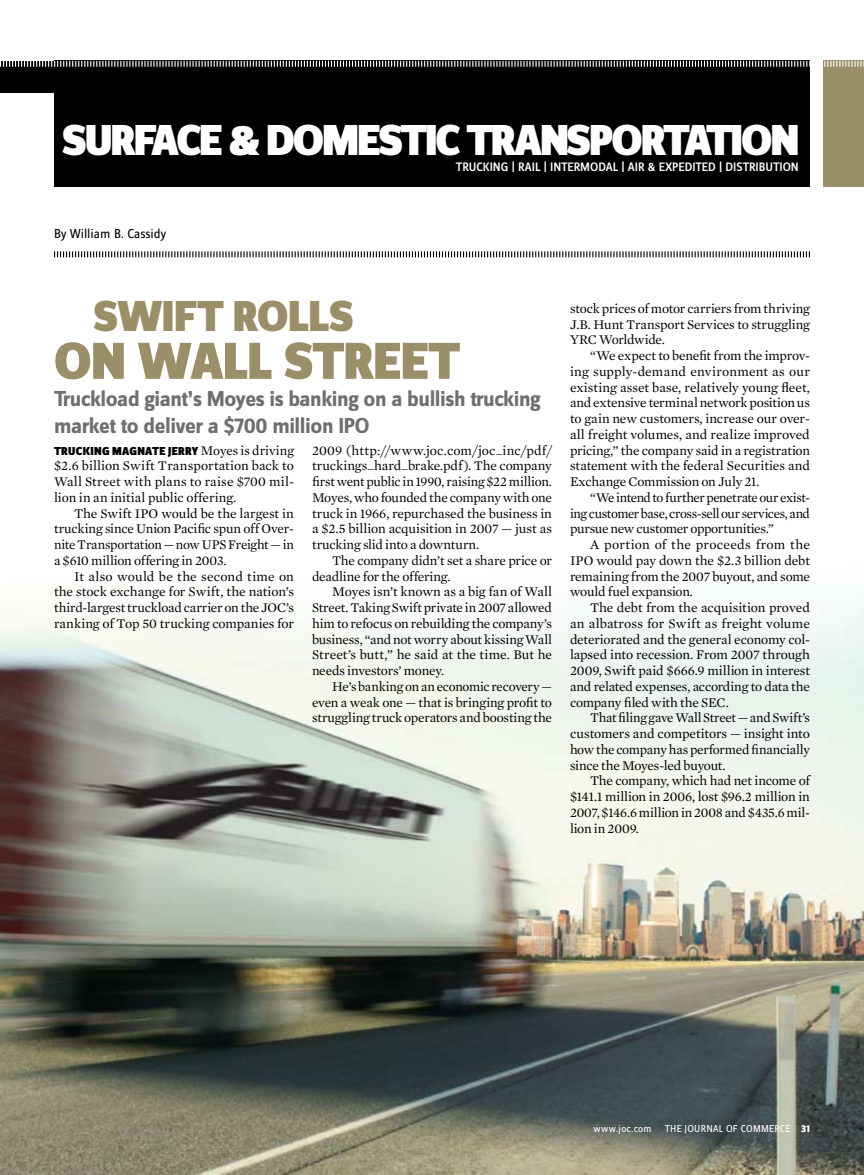
<style>
.page{position:relative;width:864px;height:1175px;background:#fff}
.page>*{position:absolute;margin:0;border:0;box-sizing:border-box;transform-origin:0 0}
.t1{font:900 54px "Zine Sans Dis";letter-spacing:-.015em;color:#9a8f68}
.t2{font:900 45px "Zine Sans Dis";letter-spacing:-.045em;color:#fff}
.t3{font:900 45px "Zine Sans Dis";letter-spacing:-.01em;color:#9a8f68}
.t4{font:700 22.5px/27px "Zine Sans Dis";letter-spacing:-.02em;color:#6d6f71}
.t5{font:13.5px/15.8px "Mercury Text G1 Roman";letter-spacing:-.015em;color:#000;text-align:justify}
.t6{font:13.5px "Zine Sans Dis";color:#000}
.t7{font:500 12.75px "Zine Sans Dis";color:#fff}
.t8{font:900 12px "Zine Sans Dis";letter-spacing:.025em;color:#000}
.t9{font:10.5px "Zine Sans Dis";letter-spacing:.02em;color:#fff}
.s1{font-family:"Mercury Text G1 Roman";font-weight:400;font-size:13.5px}
.s2{font-weight:800}
</style>
<div class="page">
<img style="left:0;top:599px;width:864px;height:575px">
<div style="left:54px;top:61px;width:756px;height:126px;background:#000"></div>
<div style="left:823px;top:61px;width:41px;height:126px;background:#9a8f68"></div>
<div style="left:0;top:61px;width:810px;height:31px;background:#000"></div>
<svg style="left:0;top:60px;width:864px;height:7px"></svg>
<svg style="left:54px;top:251px;width:756px;height:7px"></svg>
<h2 class="t2" style="left:62px;top:116px;width:739px">SURFACE &amp; DOMESTIC TRANSPORTATION</h2>
<p class="t7" style="left:456px;top:160px;width:344px">TRUCKING | RAIL | INTERMODAL | AIR &amp; EXPEDITED | DISTRIBUTION</p>
<p class="t6" style="left:54px;top:227px;width:114px">By William B. Cassidy</p>
<h2 class="t3" style="left:94px;top:291px;width:260px">SWIFT ROLLS</h2>
<h1 class="t1" style="left:54px;top:331px;width:408px">ON WALL STREET</h1>
<h3 class="t4" style="left:54px;top:386px;width:488px">Truckload giant’s Moyes is banking on a bullish trucking market to deliver a $700 million IPO</h3>
<p class="t8" style="left:54px;top:444px;width:241px">TRUCKING MAGNATE JERRY <span class="s1">Moyes is driving</span></p>
<p class="t5" style="left:54px;top:458px;width:242px">$2.6 billion Swift Transportation back to Wall Street with plans to raise $700 mil&shy;lion in an initial public offering.</p>
<p class="t5" style="left:54px;top:505px;width:242px;text-indent:20px">The Swift IPO would be the largest in trucking since Union Pacific spun off Over&shy;nite Transportation — now UPS Freight — in a $610 million offering in 2003.</p>
<p class="t5" style="left:54px;top:568px;width:242px;text-indent:20px">It also would be the second time on the stock exchange for Swift, the nation’s third-largest truckload carrier on the JOC’s ranking of Top 50 trucking companies for</p>
<p class="t5" style="left:312px;top:442px;width:242px">2009 (http://www.joc.com/joc_inc/pdf/ truckings_hard_brake.pdf). The company first went public in 1990, raising $22 million.<br>Moyes, who founded the company with one truck in 1966, repurchased the business in a $2.5 billion acquisition in 2007 — just as trucking slid into a downturn.</p>
<p class="t5" style="left:312px;top:552px;width:241px;text-indent:20px">The company didn’t set a share price or deadline for the offering.</p>
<p class="t5" style="left:312px;top:584px;width:242px;text-indent:20px">Moyes isn’t known as a big fan of Wall Street. Taking Swift private in 2007 allowed him to refocus on rebuilding the company’s business, “and not worry about kissing Wall Street’s butt,” he said at the time. But he needs investors’ money.</p>
<p class="t5" style="left:312px;top:678px;width:242px;text-indent:20px">He’s banking on an economic recovery — even a weak one — that is bringing profit to struggling truck operators and boosting the</p>
<p class="t5" style="left:570px;top:300px;width:242px">stock prices of motor carriers from thriving J.B. Hunt Transport Services to struggling YRC Worldwide.</p>
<p class="t5" style="left:570px;top:348px;width:242px;text-indent:20px">“We expect to benefit from the improv&shy;ing supply-demand environment as our existing asset base, relatively young fleet, and extensive terminal network position us to gain new customers, increase our over&shy;all freight volumes, and realize improved pricing,” the company said in a registration statement with the federal Securities and Exchange Commission on July 21.</p>
<p class="t5" style="left:570px;top:489px;width:242px;text-indent:20px">“We intend to further penetrate our exist&shy;ing customer base, cross-sell our services, and pursue new customer opportunities.”</p>
<p class="t5" style="left:570px;top:537px;width:242px;text-indent:20px">A portion of the proceeds from the IPO would pay down the $2.3 billion debt remaining from the 2007 buyout, and some would fuel expansion.</p>
<p class="t5" style="left:570px;top:600px;width:242px;text-indent:20px">The debt from the acquisition proved an albatross for Swift as freight volume deteriorated and the general economy col&shy;lapsed into recession. From 2007 through 2009, Swift paid $666.9 million in interest and related expenses, according to data the company filed with the SEC.</p>
<p class="t5" style="left:570px;top:710px;width:241px;text-indent:20px">That filing gave Wall Street — and Swift’s customers and competitors — insight into how the company has performed financially since the Moyes-led buyout.</p>
<p class="t5" style="left:570px;top:773px;width:241px;text-indent:20px">The company, which had net income of $141.1 million in 2006, lost $96.2 million in 2007, $146.6 million in 2008 and $435.6 mil&shy;lion in 2009.</p>
<p class="t9" style="left:594px;top:1123px;width:59px">www.joc.com</p>
<p class="t9" style="left:665px;top:1123px;width:147px">THE JOURNAL OF COMMERCE <span class="s2">31</span></p>
</div>
